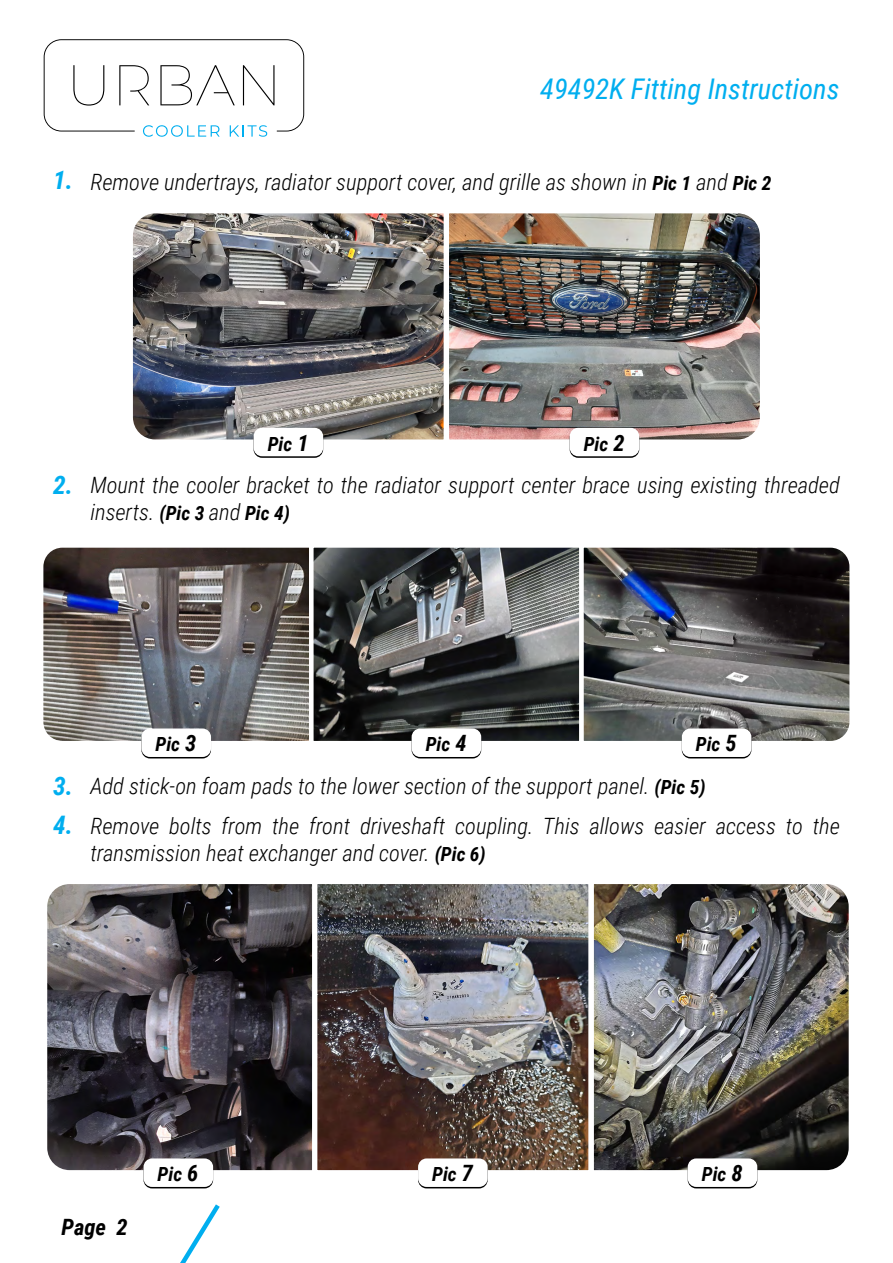
<style>
.page{position:relative;width:893px;height:1263px;background:#fff}
.page>*{position:absolute;margin:0;border:0;box-sizing:border-box;transform-origin:0 0}
.t1{font:italic 28.5px "Roboto Condensed";color:#00aeef}
.t2{font:italic 700 25.5px "Roboto Condensed";color:#00aeef}
.t3{font:italic 300 22.5px/27px "Roboto Condensed";color:#000}
.t4{font:italic 700 22.5px "Roboto Condensed";color:#000}
.t5{font:italic 700 19.5px "Roboto Condensed";color:#000}
.s1{font-weight:700;font-size:25.5px;color:#00aeef}
.s2{font-weight:700;font-size:19.5px}
.s3{font-size:22.5px}
</style>
<div class="page">
<svg style="left:44px;top:39px;width:260px;height:98px"></svg>
<svg style="left:180px;top:1204px;width:40px;height:59px"></svg>
<svg style="left:43px;top:547px;width:266px;height:194px;background:#716d6d"></svg>
<img style="left:314px;top:548px;width:263px;height:192px">
<div style="left:309px;top:543px;width:275px;height:202px;border:4px solid #fff"></div>
<svg style="left:577px;top:543px;width:273px;height:205px;background:#5c5c5e"></svg>
<svg style="left:141px;top:730px;width:70px;height:28px"></svg>
<div style="left:141px;top:728px;width:70px;height:29px;background:#fff;border-radius:9px"></div>
<svg style="left:682px;top:730px;width:69px;height:28px"></svg>
<div style="left:682px;top:728px;width:69px;height:29px;background:#fff;border-radius:9px"></div>
<svg style="left:412px;top:730px;width:69px;height:28px"></svg>
<div style="left:412px;top:728px;width:69px;height:29px;background:#fff;border-radius:9px"></div>
<img style="left:132px;top:213px;width:309px;height:234px">
<img style="left:441px;top:213px;width:319px;height:234px">
<svg style="left:254px;top:429px;width:69px;height:29px"></svg>
<div style="left:254px;top:428px;width:69px;height:28px;background:#fff;border-radius:9px"></div>
<svg style="left:570px;top:429px;width:69px;height:29px"></svg>
<div style="left:570px;top:428px;width:69px;height:28px;background:#fff;border-radius:9px"></div>
<img style="left:320px;top:885px;width:266px;height:284px">
<svg style="left:47px;top:884px;width:273px;height:294px;background:#484449"></svg>
<img style="left:586px;top:884px;width:263px;height:294px">
<svg style="left:144px;top:1160px;width:69px;height:28px"></svg>
<div style="left:144px;top:1158px;width:69px;height:29px;background:#fff;border-radius:9px"></div>
<svg style="left:688px;top:1160px;width:69px;height:28px"></svg>
<div style="left:688px;top:1158px;width:69px;height:29px;background:#fff;border-radius:9px"></div>
<div style="left:312px;top:879px;width:282px;height:296px;border:5px solid #fff"></div>
<svg style="left:418px;top:1160px;width:70px;height:28px"></svg>
<div style="left:418px;top:1158px;width:70px;height:29px;background:#fff;border-radius:9px"></div>
<p class="t1" style="left:540px;top:69px;width:301px">49492K Fitting Instructions</p>
<p class="t3" style="left:53px;top:168px;width:720px"><span class="s1">1.</span> Remove undertrays, radiator support cover, and grille as shown in <span class="s2">Pic 1</span> and <span class="s2">Pic 2</span></p>
<p class="t2" style="left:53px;top:467px;width:21px">2.</p>
<p class="t5" style="left:268px;top:430px;width:42px">Pic <span class="s3">1</span></p>
<p class="t5" style="left:584px;top:430px;width:42px">Pic <span class="s3">2</span></p>
<p class="t3" style="left:90px;top:471px;width:751px">Mount the cooler bracket to the radiator support center brace using existing threaded inserts. <span class="s2">(Pic 3</span> and <span class="s2">Pic 4)</span></p>
<p class="t5" style="left:156px;top:730px;width:42px">Pic <span class="s3">3</span></p>
<p class="t5" style="left:426px;top:730px;width:42px">Pic <span class="s3">4</span></p>
<p class="t5" style="left:696px;top:730px;width:42px">Pic <span class="s3">5</span></p>
<p class="t3" style="left:90px;top:765px;width:751px;line-height:39.5px;text-indent:-37px"><span class="s1">3.</span> Add stick-on foam pads to the lower section of the support panel. <span class="s2">(Pic 5)<br></span>Remove bolts from the front driveshaft coupling. This allows easier access to the</p>
<p class="t3" style="left:90px;top:838px;width:397px">transmission heat exchanger and cover. <span class="s2">(Pic 6)</span></p>
<p class="t2" style="left:53px;top:807px;width:21px">4.</p>
<p class="t4" style="left:62px;top:1212px;width:67px">Page 2</p>
<p class="t5" style="left:158px;top:1160px;width:42px">Pic <span class="s3">6</span></p>
<p class="t5" style="left:432px;top:1160px;width:42px">Pic <span class="s3">7</span></p>
<p class="t5" style="left:702px;top:1160px;width:42px">Pic <span class="s3">8</span></p>
</div>
